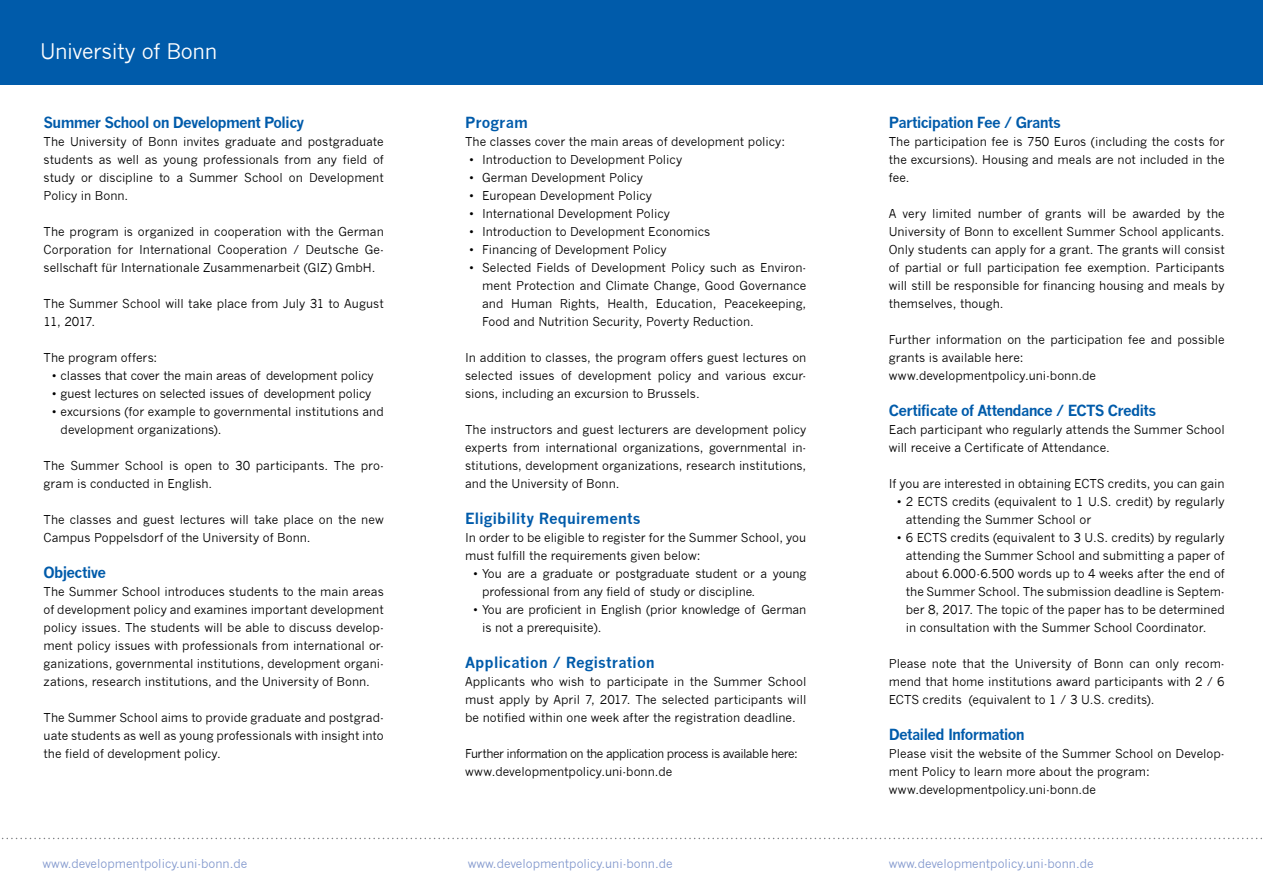
<style>
.page{position:relative;width:1263px;height:893px;background:#fff}
.page>*{position:absolute;margin:0;border:0;box-sizing:border-box;transform-origin:0 0}
.t1{font:21px "News Gothic";letter-spacing:-.02em;color:#fff}
.t2{font:700 15px "News Gothic";letter-spacing:-.045em;color:#005baa}
.t3{font:700 15px "News Gothic";color:#005baa}
.t4{font:700 15px "News Gothic";letter-spacing:.005em;color:#005baa}
.t5{font:12px/18px "News Gothic";color:#000;text-align:justify}
.t6{font:12px "News Gothic";color:#8298cd}
.t7{font:12px/18px "News Gothic";letter-spacing:-.035em;color:#000}
</style>
<div class="page">
<div style="left:0;top:0;width:1263px;height:85px;background:#005baa"></div>
<svg style="left:2px;top:838px;width:1260px;height:1px"></svg>
<h1 class="t1" style="left:40px;top:39px;width:178px">University of Bonn</h1>
<p class="t2" style="left:44px;top:113px;width:262px">Summer School on Development Policy</p>
<p class="t5" style="left:44px;top:132px;width:342px">The University of Bonn invites graduate and postgraduate students as well as young professionals from any field of study or discipline to a Summer School on Development Policy in Bonn.</p>
<p class="t5" style="left:44px;top:222px;width:342px">The program is organized in cooperation with the German Corporation for International Cooperation / Deutsche Ge&shy;sellschaft für Internationale Zusammenarbeit (GIZ) GmbH.</p>
<p class="t5" style="left:44px;top:294px;width:342px">The Summer School will take place from July 31 to August<br>11, 2017.</p>
<p class="t5" style="left:44px;top:348px;width:115px">The program offers:</p>
<p class="t5" style="left:52px;top:366px;width:323px">• classes that cover the main areas of development policy</p>
<p class="t5" style="left:52px;top:384px;width:321px">• guest lectures on selected issues of development policy</p>
<p class="t5" style="left:61px;top:402px;width:325px;text-indent:-9px">• excursions (for example to governmental institutions and development organizations).</p>
<p class="t5" style="left:44px;top:456px;width:342px">The Summer School is open to 30 participants. The pro&shy;gram is conducted in English.</p>
<p class="t5" style="left:44px;top:510px;width:342px">The classes and guest lectures will take place on the new<br>Campus Poppelsdorf of the University of Bonn.</p>
<p class="t2" style="left:44px;top:563px;width:64px">Objective</p>
<p class="t5" style="left:44px;top:582px;width:342px">The Summer School introduces students to the main areas of development policy and examines important development policy issues. The students will be able to discuss develop&shy;ment policy issues with professionals from international or&shy;ganizations, governmental institutions, development organi&shy;zations, research institutions, and the University of Bonn.</p>
<p class="t5" style="left:44px;top:708px;width:342px">The Summer School aims to provide graduate and postgrad&shy;uate students as well as young professionals with insight into the field of development policy.</p>
<p class="t4" style="left:465px;top:113px;width:64px">Program</p>
<p class="t5" style="left:465px;top:132px;width:322px">The classes cover the main areas of development policy:</p>
<p class="t5" style="left:469px;top:150px;width:214px">• Introduction to Development Policy</p>
<p class="t5" style="left:469px;top:168px;width:175px">• German Development Policy</p>
<p class="t5" style="left:469px;top:186px;width:184px">• European Development Policy</p>
<p class="t5" style="left:469px;top:204px;width:202px">• International Development Policy</p>
<p class="t5" style="left:469px;top:222px;width:242px">• Introduction to Development Economics</p>
<p class="t5" style="left:469px;top:240px;width:199px">• Financing of Development Policy</p>
<p class="t5" style="left:482px;top:258px;width:326px;text-indent:-13px">• Selected Fields of Development Policy such as Environ&shy;ment Protection and Climate Change, Good Governance and Human Rights, Health, Education, Peacekeeping, Food and Nutrition Security, Poverty Reduction.</p>
<p class="t5" style="left:465px;top:348px;width:343px">In addition to classes, the program offers guest lectures on selected issues of development policy and various excur&shy;sions, including an excursion to Brussels.</p>
<p class="t5" style="left:465px;top:420px;width:343px">The instructors and guest lecturers are development policy experts from international organizations, governmental in&shy;stitutions, development organizations, research institutions, and the University of Bonn.</p>
<p class="t3" style="left:465px;top:509px;width:177px">Eligibility Requirements</p>
<p class="t5" style="left:465px;top:528px;width:343px">In order to be eligible to register for the Summer School, you must fulfill the requirements given below:</p>
<p class="t5" style="left:482px;top:564px;width:326px;text-indent:-9px">• You are a graduate or postgraduate student or a young professional from any field of study or discipline.</p>
<p class="t5" style="left:482px;top:600px;width:326px;text-indent:-9px">• You are proficient in English (prior knowledge of German is not a prerequisite).</p>
<p class="t3" style="left:465px;top:653px;width:191px">Application / Registration</p>
<p class="t5" style="left:465px;top:672px;width:343px">Applicants who wish to participate in the Summer School must apply by April 7, 2017. The selected participants will be notified within one week after the registration deadline.</p>
<p class="t7" style="left:465px;top:744px;width:334px">Further information on the application process is available here: www.developmentpolicy.uni-bonn.de</p>
<p class="t6" style="left:43px;top:856px;width:206px">www.developmentpolicy.uni-bonn.de</p>
<p class="t6" style="left:468px;top:856px;width:206px">www.developmentpolicy.uni-bonn.de</p>
<p class="t2" style="left:889px;top:113px;width:174px">Participation Fee / Grants</p>
<p class="t5" style="left:889px;top:132px;width:337px">The participation fee is 750 Euros (including the costs for the excursions). Housing and meals are not included in the fee.</p>
<p class="t5" style="left:889px;top:204px;width:337px">A very limited number of grants will be awarded by the University of Bonn to excellent Summer School applicants.<br>Only students can apply for a grant. The grants will consist of partial or full participation fee exemption. Participants will still be responsible for financing housing and meals by themselves, though.</p>
<p class="t5" style="left:889px;top:330px;width:337px;text-align:left">Further information on the participation fee and possible grants is available here: www.developmentpolicy.uni-bonn.de</p>
<p class="t2" style="left:889px;top:401px;width:269px">Certificate of Attendance / ECTS Credits</p>
<p class="t5" style="left:889px;top:420px;width:337px">Each participant who regularly attends the Summer School will receive a Certificate of Attendance.</p>
<p class="t5" style="left:889px;top:474px;width:337px">If you are interested in obtaining ECTS credits, you can gain</p>
<p class="t5" style="left:906px;top:492px;width:320px;text-indent:-9px">• 2 ECTS credits (equivalent to 1 U.S. credit) by regularly attending the Summer School or</p>
<p class="t5" style="left:906px;top:528px;width:320px;text-indent:-9px">• 6 ECTS credits (equivalent to 3 U.S. credits) by regularly attending the Summer School and submitting a paper of about 6.000-6.500 words up to 4 weeks after the end of the Summer School. The submission deadline is Septem&shy;ber 8, 2017. The topic of the paper has to be determined in consultation with the Summer School Coordinator.</p>
<p class="t5" style="left:889px;top:654px;width:337px">Please note that the University of Bonn can only recom&shy;mend that home institutions award participants with 2 / 6<br>ECTS credits (equivalent to 1 / 3 U.S. credits).</p>
<p class="t2" style="left:889px;top:725px;width:137px">Detailed Information</p>
<p class="t5" style="left:889px;top:744px;width:337px;text-align:left">Please visit the website of the Summer School on Develop&shy;ment Policy to learn more about the program: www.developmentpolicy.uni-bonn.de</p>
<p class="t6" style="left:889px;top:856px;width:206px">www.developmentpolicy.uni-bonn.de</p>
</div>
